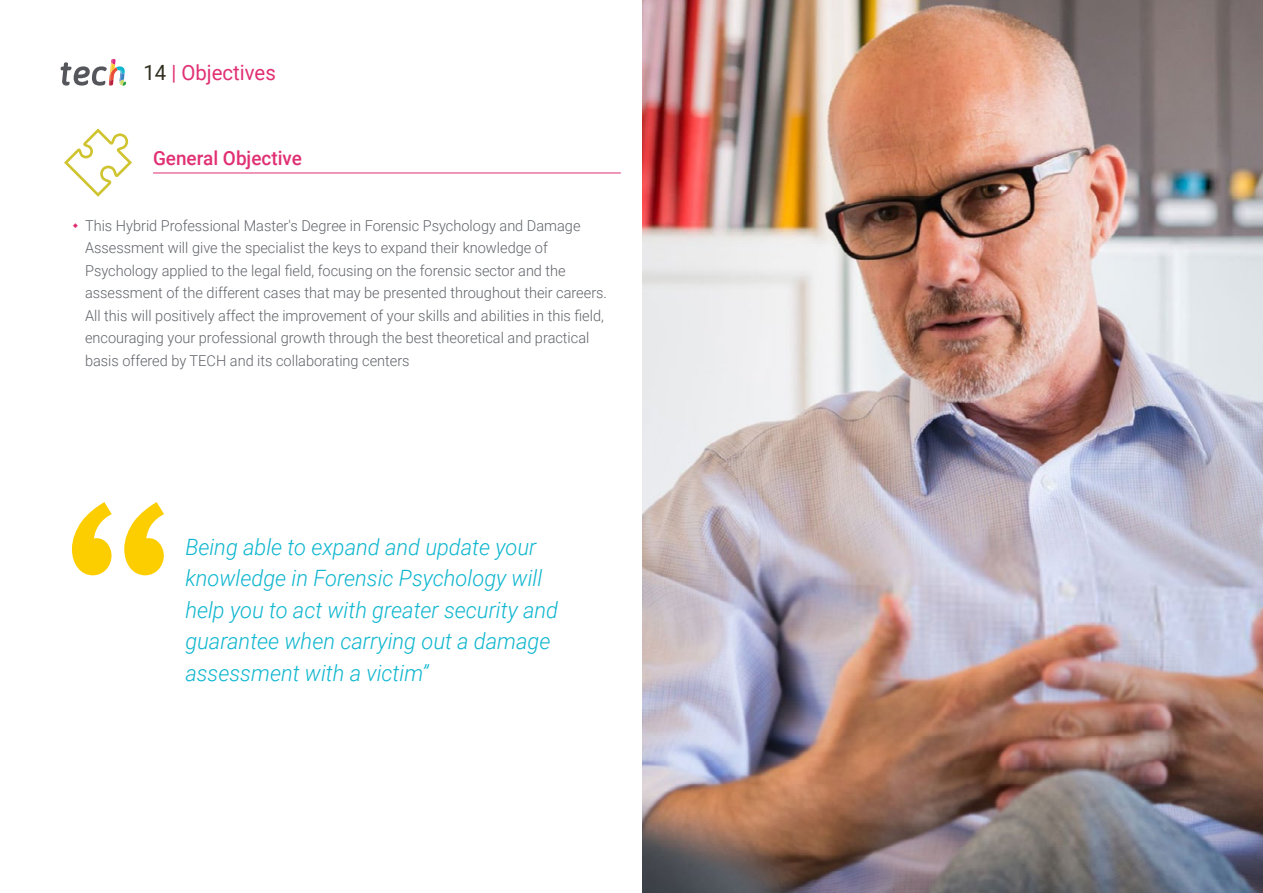
<style>
.page{position:relative;width:1263px;height:893px;background:#fff}
.page>*{position:absolute;margin:0;border:0;box-sizing:border-box;transform-origin:0 0}
.t1{font:italic 300 22.5px/31.5px "Roboto";color:#0fb6cf}
.t2{font:21px "Roboto";color:#e03073}
.t3{font:500 19.5px "Roboto";color:#e03073}
.t4{font:300 15px/22.5px "Roboto";color:#61646a}
.s1{color:#312e20}
</style>
<div class="page">
<hr style="left:153px;top:173px;width:468px;height:1px;background:#e03073">
<svg style="left:61px;top:59px;width:65px;height:27px"></svg>
<svg style="left:72px;top:502px;width:92px;height:73px"></svg>
<img style="left:642px;top:0;width:621px;height:893px">
<svg style="left:64px;top:128px;width:68px;height:69px"></svg>
<h2 class="t2" style="left:144px;top:57px;width:134px"><span class="s1">14</span> | Objectives</h2>
<h3 class="t3" style="left:153px;top:144px;width:150px">General Objective</h3>
<p class="t4" style="left:85px;top:213px;width:523px">This Hybrid Professional Master's Degree in Forensic Psychology and Damage Assessment will give the specialist the keys to expand their knowledge of Psychology applied to the legal field, focusing on the forensic sector and the assessment of the different cases that may be presented throughout their careers.<br>All this will positively affect the improvement of your skills and abilities in this field, encouraging your professional growth through the best theoretical and practical basis offered by TECH and its collaborating centers</p>
<h1 class="t1" style="left:185px;top:530px;width:374px">Being able to expand and update your knowledge in Forensic Psychology will help you to act with greater security and guarantee when carrying out a damage assessment with a victim”</h1>
</div>
